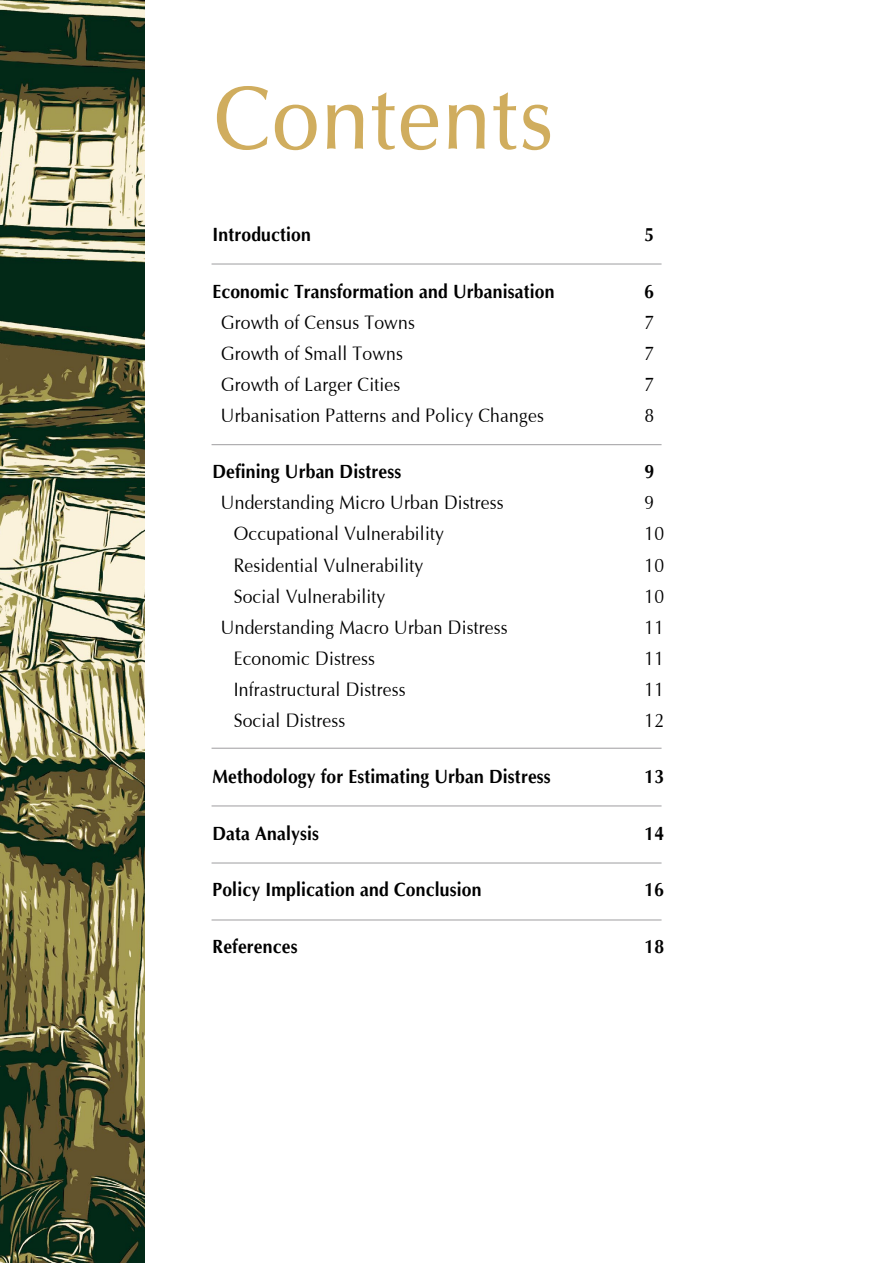
<style>
.page{position:relative;width:893px;height:1263px;background:#fff}
.page>*{position:absolute;margin:0;border:0;box-sizing:border-box;transform-origin:0 0}
.t1{font:500 90px "Optima";color:#d0ad5e;scale:.9 1}
.t2{font:19.5px "Optima";letter-spacing:.01em;color:#000;scale:.9 1}
.t3{font:700 19.5px "Optima";letter-spacing:.01em;color:#000;scale:.9 1}
</style>
<div class="page">
<hr style="left:212px;top:264px;width:449px;height:1px;background:#9e9d9f">
<hr style="left:212px;top:444px;width:449px;height:1px;background:#9e9d9f">
<hr style="left:212px;top:748px;width:449px;height:1px;background:#9e9d9f">
<hr style="left:212px;top:805px;width:449px;height:1px;background:#9e9d9f">
<hr style="left:212px;top:863px;width:449px;height:1px;background:#9e9d9f">
<hr style="left:212px;top:920px;width:449px;height:1px;background:#9e9d9f">
<img style="left:0;top:0;width:144px;height:1263px">
<h1 class="t1" style="left:212px;top:68px;width:381px">Contents</h1>
<p class="t3" style="left:212px;top:224px;width:111px">I ntroduction</p>
<p class="t3" style="left:644px;top:224px;width:12px">5</p>
<p class="t3" style="left:212px;top:281px;width:382px">Economic Transformation and U rbanisation</p>
<p class="t3" style="left:644px;top:281px;width:12px">6</p>
<p class="t2" style="left:221px;top:312px;width:217px">Growth of Census Towns</p>
<p class="t2" style="left:644px;top:312px;width:12px">7</p>
<p class="t2" style="left:221px;top:343px;width:204px">Growth of Small Towns</p>
<p class="t2" style="left:644px;top:343px;width:12px">7</p>
<p class="t2" style="left:221px;top:374px;width:201px">Growth of Larger Cities</p>
<p class="t2" style="left:644px;top:374px;width:12px">7</p>
<p class="t2" style="left:221px;top:405px;width:360px">Urbanisation Patterns and Policy Changes</p>
<p class="t2" style="left:644px;top:405px;width:12px">8</p>
<p class="t3" style="left:212px;top:461px;width:211px">Defining U rban Distress</p>
<p class="t3" style="left:644px;top:461px;width:12px">9</p>
<p class="t2" style="left:221px;top:493px;width:316px">Understanding Micro Urban Distress</p>
<p class="t2" style="left:644px;top:493px;width:12px">9</p>
<p class="t2" style="left:234px;top:524px;width:235px">Occupational Vulnerability</p>
<p class="t2" style="left:644px;top:524px;width:23px">10</p>
<p class="t2" style="left:234px;top:555px;width:212px">Residential Vulnerability</p>
<p class="t2" style="left:644px;top:555px;width:23px">10</p>
<p class="t2" style="left:234px;top:586px;width:170px">Social Vulnerability</p>
<p class="t2" style="left:644px;top:586px;width:23px">10</p>
<p class="t2" style="left:221px;top:617px;width:320px">Understanding Macro Urban Distress</p>
<p class="t2" style="left:644px;top:617px;width:23px">11</p>
<p class="t2" style="left:234px;top:648px;width:158px">Economic Distress</p>
<p class="t2" style="left:644px;top:648px;width:23px">11</p>
<p class="t2" style="left:234px;top:679px;width:192px">Infrastructural Distress</p>
<p class="t2" style="left:644px;top:679px;width:23px">11</p>
<p class="t2" style="left:234px;top:710px;width:126px">Social Distress</p>
<p class="t2" style="left:644px;top:710px;width:23px">12</p>
<p class="t3" style="left:212px;top:766px;width:377px">Methodology for Estimating U rban Distress</p>
<p class="t3" style="left:644px;top:766px;width:23px">13</p>
<p class="t3" style="left:212px;top:822px;width:120px">Data Analysis</p>
<p class="t3" style="left:644px;top:822px;width:23px">14</p>
<p class="t3" style="left:212px;top:879px;width:300px">Policy I mplication and Conclusion</p>
<p class="t3" style="left:644px;top:879px;width:23px">16</p>
<p class="t3" style="left:212px;top:935px;width:96px">References</p>
<p class="t3" style="left:644px;top:935px;width:23px">18</p>
</div>
